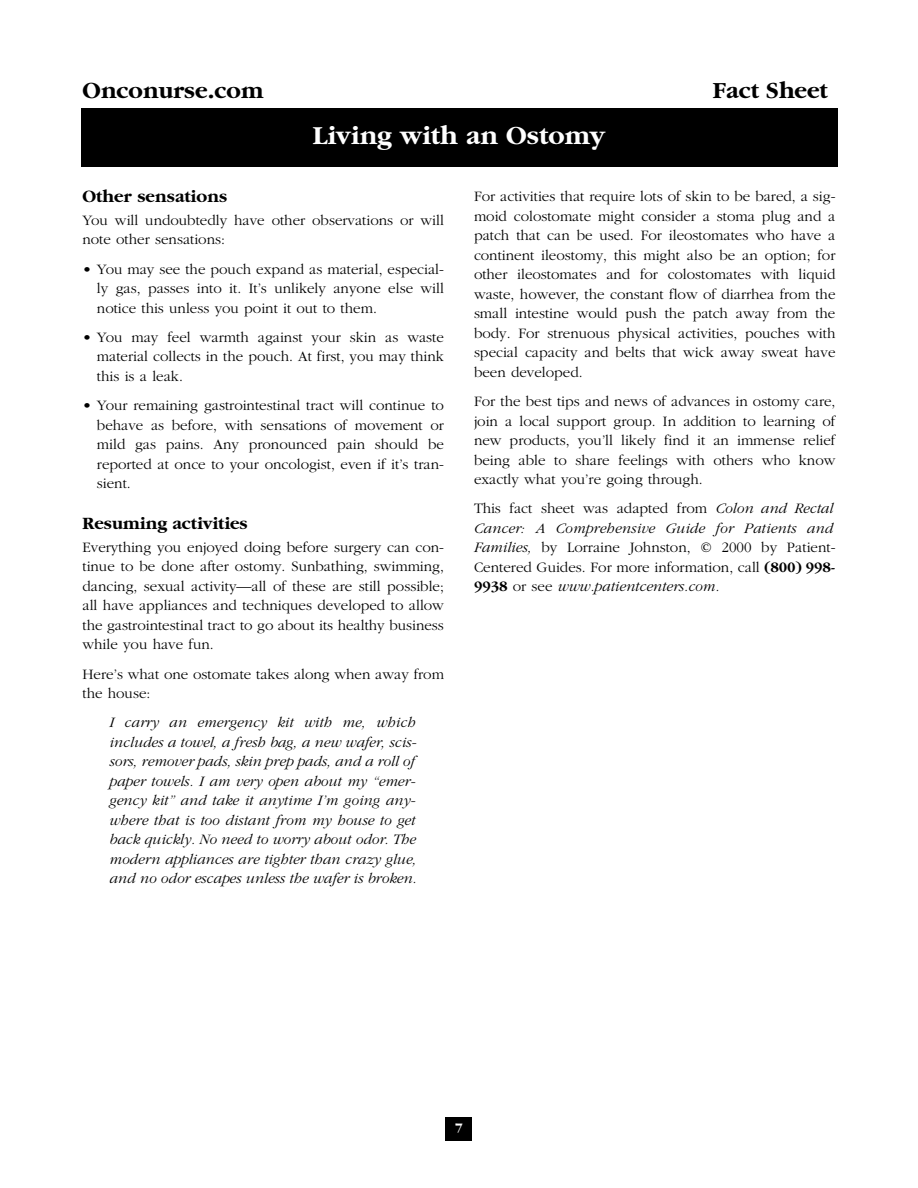
<style>
.page{position:relative;width:918px;height:1188px;background:#fff}
.page>*{position:absolute;margin:0;border:0;box-sizing:border-box;transform-origin:0 0}
.t1{font:700 27px "Garamond";color:#fff}
.t2{font:700 24px "Garamond";color:#000}
.t3{font:700 18px "Garamond";color:#000}
.t4{font:300 15px/19.5px "Garamond";color:#000;text-align:justify}
.t5{font:italic 300 15px/19.5px "Garamond";color:#000}
.t6{font:700 13.5px "Garamond";color:#fff}
.s1{font-style:italic}
.s2{font-weight:700}
</style>
<div class="page">
<div style="left:446px;top:1118px;width:26px;height:23px;background:#000"></div>
<div style="left:81px;top:108px;width:756px;height:58px;background:#000"></div>
<h2 class="t2" style="left:82px;top:81px;width:182px">Onconurse.com</h2>
<h2 class="t2" style="left:713px;top:81px;width:116px">Fact Sheet</h2>
<h1 class="t1" style="left:313px;top:124px;width:294px">Living with an Ostomy</h1>
<p class="t3" style="left:82px;top:190px;width:146px">Other sensations</p>
<p class="t4" style="left:82px;top:212px;width:363px">You will undoubtedly have other observations or will note other sensations:</p>
<p class="t4" style="left:97px;top:260px;width:349px;text-indent:-14px">• You may see the pouch expand as material, especial&shy;ly gas, passes into it. It’s unlikely anyone else will notice this unless you point it out to them.</p>
<p class="t4" style="left:97px;top:329px;width:349px;text-indent:-14px">• You may feel warmth against your skin as waste material collects in the pouch. At first, you may think this is a leak.</p>
<p class="t4" style="left:97px;top:397px;width:349px;text-indent:-14px">• Your remaining gastrointestinal tract will continue to behave as before, with sensations of movement or mild gas pains. Any pronounced pain should be reported at once to your oncologist, even if it’s tran&shy;sient.</p>
<p class="t3" style="left:82px;top:517px;width:167px">Resuming activities</p>
<p class="t4" style="left:82px;top:539px;width:363px">Everything you enjoyed doing before surgery can con&shy;tinue to be done after ostomy. Sunbathing, swimming, dancing, sexual activity—all of these are still possible; all have appliances and techniques developed to allow the gastrointestinal tract to go about its healthy business while you have fun.</p>
<p class="t4" style="left:82px;top:665px;width:363px">Here’s what one ostomate takes along when away from the house:</p>
<p class="t5" style="left:110px;top:714px;width:309px">I carry an emergency kit with me, which includes a towel, a fresh bag, a new wafer, scis&shy;sors, remover pads, skin prep pads, and a roll of paper towels. I am very open about my “emer&shy;gency kit” and take it anytime I’m going any&shy;where that is too distant from my house to get back quickly. No need to worry about odor. The modern appliances are tighter than crazy glue, and no odor escapes unless the wafer is broken.</p>
<p class="t4" style="left:474px;top:188px;width:363px">For activities that require lots of skin to be bared, a sig&shy;moid colostomate might consider a stoma plug and a patch that can be used. For ileostomates who have a continent ileostomy, this might also be an option; for other ileostomates and for colostomates with liquid waste, however, the constant flow of diarrhea from the small intestine would push the patch away from the body. For strenuous physical activities, pouches with special capacity and belts that wick away sweat have been developed.</p>
<p class="t4" style="left:474px;top:393px;width:363px">For the best tips and news of advances in ostomy care, join a local support group. In addition to learning of new products, you’ll likely find it an immense relief being able to share feelings with others who know exactly what you’re going through.</p>
<p class="t4" style="left:474px;top:500px;width:363px;text-align:left">This fact sheet was adapted from <span class="s1">Colon and Rectal Cancer: A Comprehensive Guide for Patients and Families,</span> by Lorraine Johnston, © 2000 by Patient-Centered Guides. For more information, call <span class="s2">(800) 998- 9938</span> or see <span class="s1">www.patientcenters.com.</span></p>
<p class="t6" style="left:455px;top:1123px;width:9px">7</p>
</div>
